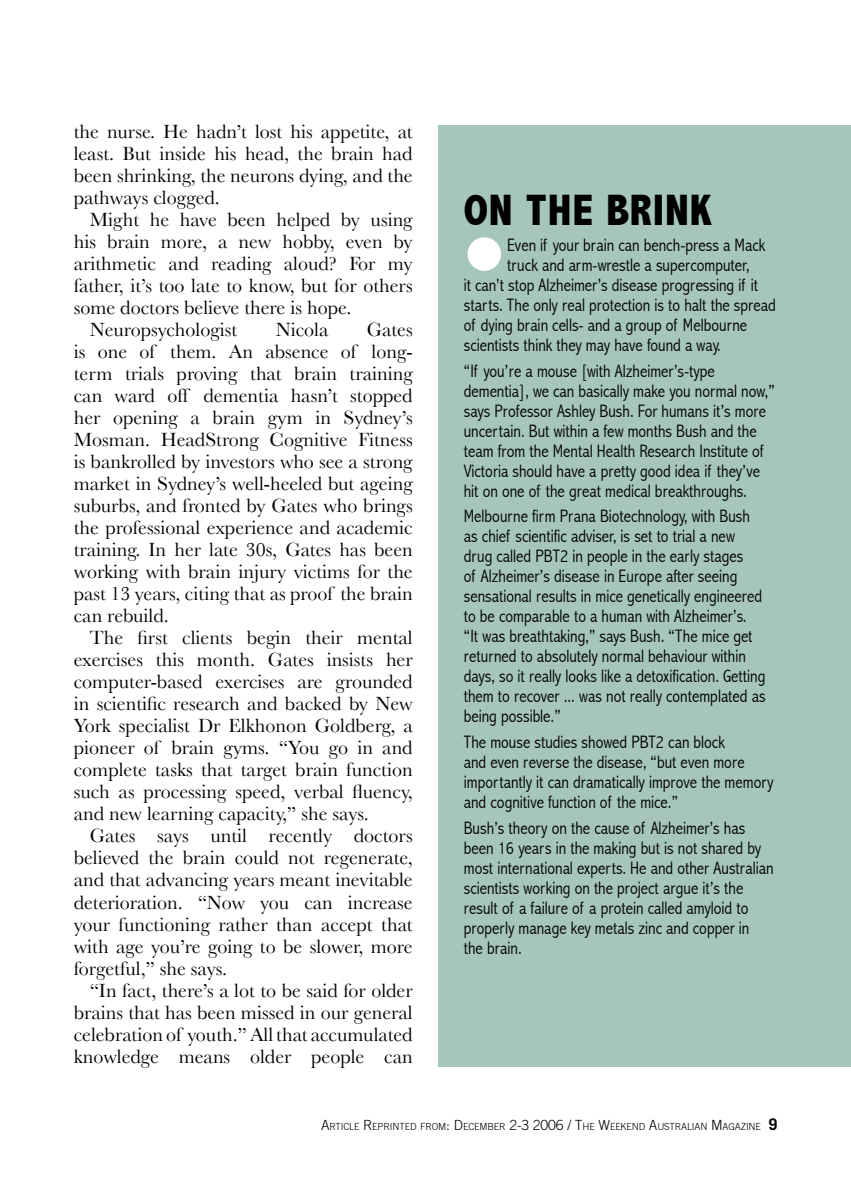
<style>
.page{position:relative;width:851px;height:1191px;background:#fff}
.page>*{position:absolute;margin:0;border:0;box-sizing:border-box;transform-origin:0 0}
.t1{font:800 condensed 44px "Abadi";letter-spacing:.02em;color:#000}
.t2{font:20px/22px "Baskerville";color:#000;text-align:justify}
.t3{font:300 condensed 18px/20px "Abadi";color:#000}
.t4{font:300 9.8px "Trade Gothic";letter-spacing:-.015em;color:#000}
.s1{font-weight:800;font-size:115.8px;color:#fff}
.s2{font-size:14px}
</style>
<div class="page">
<div style="left:438px;top:125px;width:412px;height:941px;background:#a5c5bd"></div>
<p class="t2" style="left:74px;top:120px;width:340px">the nurse. He hadn’t lost his appetite, at least. But inside his head, the brain had been shrinking, the neurons dying, and the pathways clogged.</p>
<p class="t2" style="left:90px;top:208px;width:324px">Might he have been helped by using</p>
<p class="t2" style="left:74px;top:230px;width:340px">his brain more, a new hobby, even by</p>
<p class="t2" style="left:74px;top:252px;width:340px">arithmetic and reading aloud? For my</p>
<p class="t2" style="left:74px;top:274px;width:340px">father, it’s too late to know, but for others</p>
<p class="t2" style="left:74px;top:296px;width:279px">some doctors believe there is hope.</p>
<p class="t2" style="left:90px;top:318px;width:149px">Neuropsychologist</p>
<p class="t2" style="left:275px;top:318px;width:54px">Nicola</p>
<p class="t2" style="left:74px;top:318px;width:340px;text-indent:293px">Gates is one of them. An absence of long&shy;term trials proving that brain training can ward off dementia hasn’t stopped her opening a brain gym in Sydney’s Mosman. HeadStrong Cognitive Fitness is bankrolled by investors who see a strong market in Sydney’s well-heeled but ageing suburbs, and fronted by Gates who brings the professional experience and academic training. In her late 30s, Gates has been working with brain injury victims for the past 13 years, citing that as proof the brain can rebuild.</p>
<p class="t2" style="left:74px;top:626px;width:340px;text-indent:16px">The first clients begin their mental exercises this month. Gates insists her computer-based exercises are grounded in scientific research and backed by New York specialist Dr Elkhonon Goldberg, a pioneer of brain gyms. “You go in and complete tasks that target brain function such as processing speed, verbal fluency, and new learning capacity,” she says.</p>
<p class="t2" style="left:74px;top:824px;width:340px;text-indent:16px">Gates says until recently doctors believed the brain could not regenerate, and that advancing years meant inevitable deterioration. “Now you can increase your functioning rather than accept that with age you’re going to be slower, more forgetful,” she says.</p>
<p class="t2" style="left:74px;top:978px;width:340px;text-indent:16px">“In fact, there’s a lot to be said for older brains that has been missed in our general celebration of youth.” All that accumulated knowledge means older people can</p>
<h1 class="t1" style="left:463px;top:185px;width:248px">ON THE BRINK</h1>
<p class="t3" style="left:463px;top:235px;width:303px"><span class="s1">•</span>Even if your brain can bench-press a Mack</p>
<p class="t3" style="left:507px;top:255px;width:244px">truck and arm-wrestle a supercomputer,</p>
<p class="t3" style="left:463px;top:275px;width:296px">it can’t stop Alzheimer’s disease progressing if it</p>
<p class="t3" style="left:463px;top:295px;width:313px">starts. The only real protection is to halt the spread</p>
<p class="t3" style="left:463px;top:315px;width:285px">of dying brain cells- and a group of Melbourne</p>
<p class="t3" style="left:463px;top:335px;width:258px">scientists think they may have found a way.</p>
<p class="t3" style="left:463px;top:361px;width:312px">“If you’re a mouse [with Alzheimer’s-type dementia], we can basically make you normal now,” says Professor Ashley Bush. For humans it’s more uncertain. But within a few months Bush and the team from the Mental Health Research Institute of Victoria should have a pretty good idea if they’ve hit on one of the great medical breakthroughs.</p>
<p class="t3" style="left:463px;top:506px;width:303px">Melbourne firm Prana Biotechnology, with Bush as chief scientific adviser, is set to trial a new drug called PBT2 in people in the early stages<br>of Alzheimer’s disease in Europe after seeing sensational results in mice genetically engineered to be comparable to a human with Alzheimer’s. “It was breathtaking,” says Bush. “The mice get returned to absolutely normal behaviour within days, so it really looks like a detoxification. Getting them to recover ... was not really contemplated as being possible.”</p>
<p class="t3" style="left:463px;top:732px;width:311px">The mouse studies showed PBT2 can block<br>and even reverse the disease, “but even more importantly it can dramatically improve the memory and cognitive function of the mice.”</p>
<p class="t3" style="left:463px;top:818px;width:311px">Bush’s theory on the cause of Alzheimer’s has been 16 years in the making but is not shared by most international experts. He and other Australian scientists working on the project argue it’s the result of a failure of a protein called amyloid to properly manage key metals zinc and copper in<br>the brain.</p>
<p class="t4" style="left:321px;top:1120px;width:441px"><span class="s2">A</span>RTICLE <span class="s2">R</span> EPRINTED FROM<span class="s2">: D</span> ECEMBER <span class="s2">2-3 2006 / T</span>HE <span class="s2">W</span>EEKEND <span class="s2">A</span>USTRALIAN <span class="s2">M</span> AGAZINE</p>
</div>
